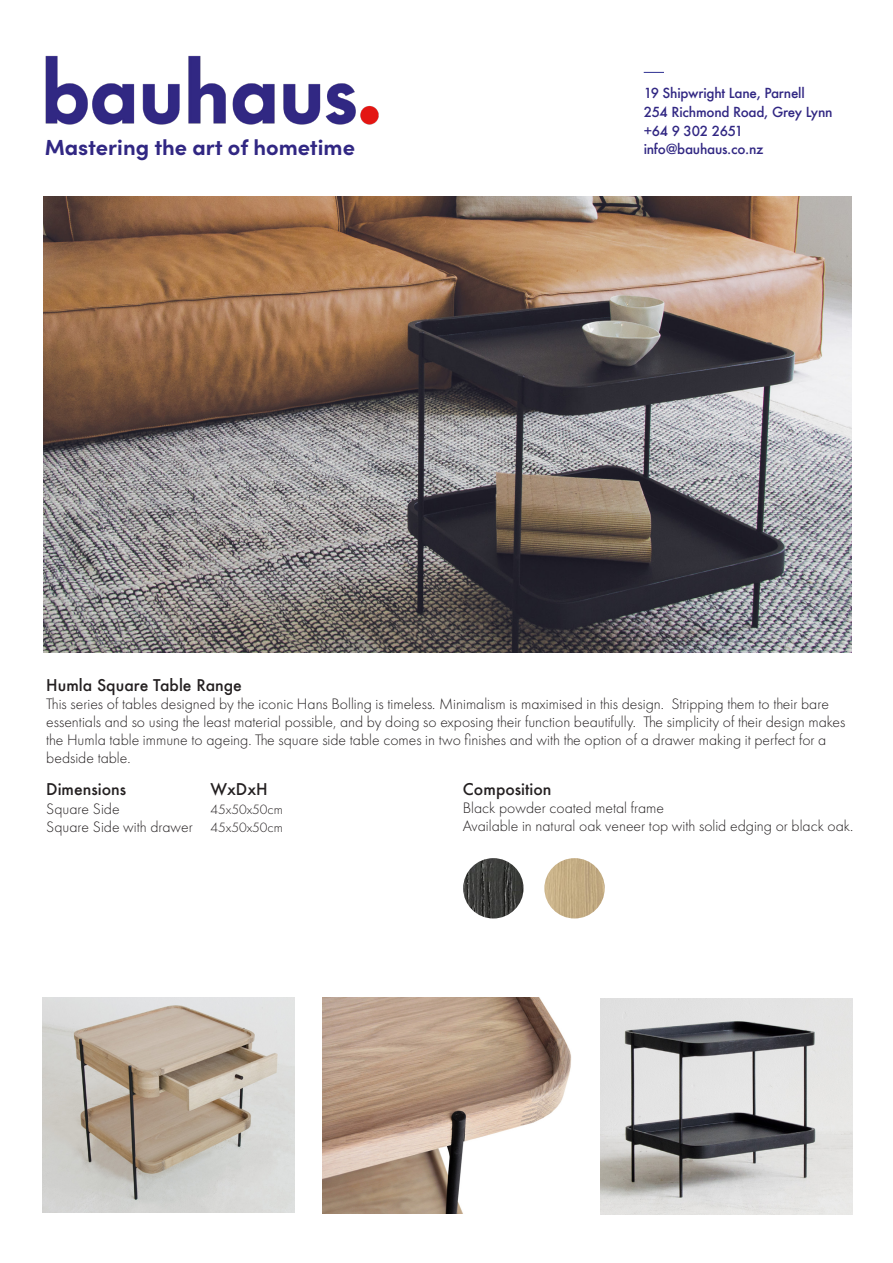
<style>
.page{position:relative;width:893px;height:1263px;background:#fff}
.page>*{position:absolute;margin:0;border:0;box-sizing:border-box;transform-origin:0 0}
.t1{font:700 21.9px "Sofia Pro";color:#312783}
.t2{font:300 15.75px/18px "Futura PT";color:#231f20}
.t3{font:500 15.75px "Futura";color:#231f20}
.t4{font:300 13.95px "Futura PT";color:#231f20}
.Body_Copy{font:500 13.5px "Futura";letter-spacing:-.02em;color:#312783}
</style>
<div class="page">
<svg style="left:644px;top:72px;width:20px;height:1px"></svg>
<img style="left:43px;top:196px;width:808px;height:457px">
<img style="left:544px;top:858px;width:61px;height:60px;border-radius:30px">
<img style="left:463px;top:858px;width:61px;height:60px;border-radius:30px">
<img style="left:45px;top:55px;width:334px;height:70px">
<img style="left:43px;top:997px;width:251px;height:216px">
<img style="left:600px;top:998px;width:252px;height:216px">
<img style="left:322px;top:998px;width:249px;height:215px">
<p class="t1" style="left:45px;top:131px;width:312px">Mastering the art of hometime</p>
<p class="Body_Copy" style="left:644px;top:83px;width:163px">19 Shipwright Lane, Parnell</p>
<p class="Body_Copy" style="left:644px;top:103px;width:190px">254 Richmond Road, Grey Lynn</p>
<p class="Body_Copy" style="left:644px;top:122px;width:101px">+64 9 302 2651</p>
<p class="Body_Copy" style="left:644px;top:140px;width:121px">info@bauhaus.co.nz</p>
<p class="t3" style="left:46px;top:674px;width:197px">Humla Square Table Range</p>
<p class="t2" style="left:46px;top:695px;width:801px">This series of tables designed by the iconic Hans Bolling is timeless. Minimalism is maximised in this design. Stripping them to their bare essentials and so using the least material possible, and by doing so exposing their function beautifully. The simplicity of their design makes the Humla table immune to ageing. The square side table comes in two finishes and with the option of a drawer making it perfect for a bedside table.</p>
<p class="t3" style="left:46px;top:778px;width:81px">Dimensions</p>
<p class="t3" style="left:463px;top:778px;width:90px">Composition</p>
<p class="t2" style="left:463px;top:799px;width:203px">Black powder coated metal frame</p>
<p class="t2" style="left:463px;top:817px;width:392px">Available in natural oak veneer top with solid edging or black oak.</p>
<p class="t3" style="left:210px;top:778px;width:59px">WxDxH</p>
<p class="t2" style="left:46px;top:800px;width:75px">Square Side</p>
<p class="t2" style="left:46px;top:818px;width:148px">Square Side with drawer</p>
<p class="t4" style="left:210px;top:802px;width:74px">45x50x50cm</p>
<p class="t4" style="left:210px;top:820px;width:74px">45x50x50cm</p>
</div>
